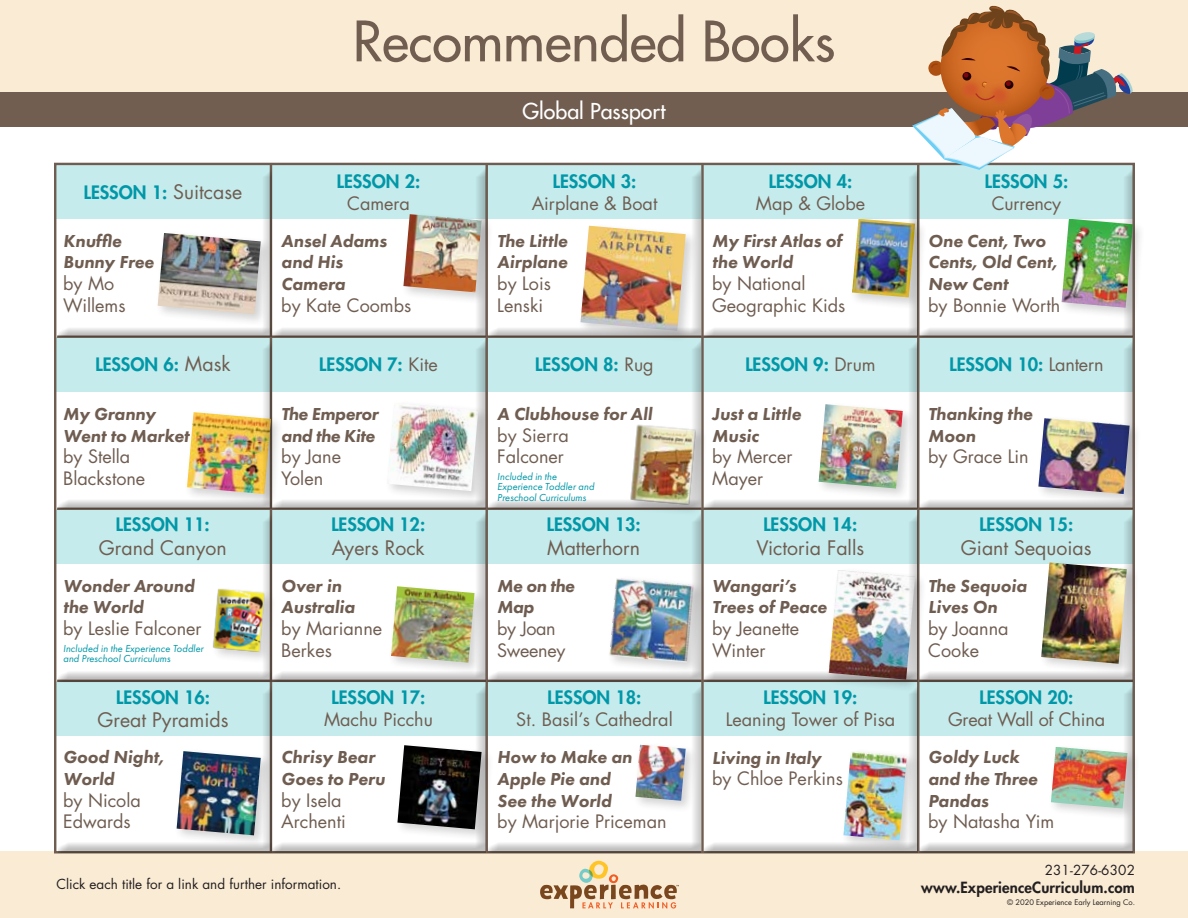
<style>
.page{position:relative;width:1188px;height:918px;background:#fff}
.page>*{position:absolute;margin:0;border:0;box-sizing:border-box;transform-origin:0 0}
.t1{font:54.15px "Futura";color:#715e51}
.t2{font:21.45px "Futura";color:#fff}
.t3{font:19.5px "Futura";color:#6f5d51}
.t4{font:18px/21.6px "Futura";color:#6f5d51}
.t5{font:italic 800 18px/21.6px "Futura PT";color:#6f5d51}
.t6{font:800 18px "Futura";color:#0098a8}
.t7{font:italic 800 18px/21.6px "Futura PT";letter-spacing:-.02em;color:#6f5d51}
.t8{font:18px/21.6px "Futura";letter-spacing:-.02em;color:#6f5d51}
.t9{font:800 15px "Futura";letter-spacing:.01em;color:#231f20}
.t10{font:13.5px "Futura";color:#231f20}
.t11{font:italic 10.5px/10.5px "Futura PT";color:#0098a8}
.t12{font:7.5px "Futura";color:#231f20}
.s1{font-weight:400;font-size:19.5px;color:#6f5d51}
.s2{font-weight:400;color:#6f5d51}
</style>
<div class="page">
<div style="left:0;top:851px;width:1188px;height:67px;background:#faebd4"></div>
<hr style="left:486px;top:165px;width:2px;height:687px;background:#6f5d51">
<hr style="left:701px;top:165px;width:3px;height:687px;background:#6f5d51">
<hr style="left:917px;top:165px;width:2px;height:687px;background:#6f5d51">
<hr style="left:270px;top:165px;width:2px;height:687px;background:#6f5d51">
<div style="left:0;top:0;width:1188px;height:93px;background:#faebd4"></div>
<div style="left:0;top:92px;width:1188px;height:35px;background:#715e51"></div>
<svg style="left:912px;top:5px;width:221px;height:161px"></svg>
<svg style="left:540px;top:861px;width:139px;height:48px"></svg>
<div style="left:1048px;top:744px;width:92px;height:77px;background:#231f20;opacity:.2"></div>
<div style="left:1038px;top:560px;width:101px;height:116px;background:#231f20;opacity:.2"></div>
<div style="left:1035px;top:415px;width:107px;height:91px;background:#231f20;opacity:.2"></div>
<div style="left:629px;top:423px;width:79px;height:94px;background:#231f20;opacity:.2"></div>
<div style="left:1059px;top:216px;width:87px;height:105px;background:#231f20;opacity:.2"></div>
<div style="left:271px;top:166px;width:216px;height:173px;background:#231f20;opacity:.29"></div>
<div style="left:57px;top:166px;width:216px;height:173px;background:#231f20;opacity:.29"></div>
<div style="left:487px;top:166px;width:216px;height:173px;background:#231f20;opacity:.29"></div>
<div style="left:704px;top:166px;width:215px;height:173px;background:#231f20;opacity:.29"></div>
<div style="left:918px;top:166px;width:216px;height:173px;background:#231f20;opacity:.29"></div>
<div style="left:271px;top:339px;width:216px;height:172px;background:#231f20;opacity:.29"></div>
<div style="left:57px;top:339px;width:216px;height:172px;background:#231f20;opacity:.29"></div>
<div style="left:487px;top:339px;width:216px;height:172px;background:#231f20;opacity:.29"></div>
<div style="left:704px;top:339px;width:215px;height:172px;background:#231f20;opacity:.29"></div>
<div style="left:918px;top:339px;width:216px;height:172px;background:#231f20;opacity:.29"></div>
<div style="left:271px;top:512px;width:216px;height:171px;background:#231f20;opacity:.29"></div>
<div style="left:57px;top:512px;width:216px;height:171px;background:#231f20;opacity:.29"></div>
<div style="left:487px;top:512px;width:216px;height:171px;background:#231f20;opacity:.29"></div>
<div style="left:704px;top:512px;width:215px;height:171px;background:#231f20;opacity:.29"></div>
<div style="left:918px;top:512px;width:216px;height:171px;background:#231f20;opacity:.29"></div>
<div style="left:271px;top:683px;width:216px;height:171px;background:#231f20;opacity:.29"></div>
<div style="left:57px;top:683px;width:216px;height:171px;background:#231f20;opacity:.29"></div>
<div style="left:487px;top:683px;width:216px;height:171px;background:#231f20;opacity:.29"></div>
<div style="left:704px;top:683px;width:215px;height:171px;background:#231f20;opacity:.29"></div>
<div style="left:918px;top:683px;width:216px;height:171px;background:#231f20;opacity:.29"></div>
<h1 class="t1" style="left:353px;top:6px;width:484px">Recommended Books</h1>
<p class="t6" style="left:84px;top:181px;width:160px">LESSON 1: <span class="s1">Suitcase</span></p>
<p class="t5" style="left:63px;top:230px;width:92px">Knuffle<br>Bunny Free</p>
<p class="t4" style="left:63px;top:272px;width:64px">by Mo<br>Willems</p>
<p class="t6" style="left:337px;top:169px;width:85px">LESSON 2:</p>
<p class="t4" style="left:347px;top:192px;width:64px">Camera</p>
<p class="t5" style="left:281px;top:230px;width:107px">Ansel Adams and His<br>Camera</p>
<p class="t4" style="left:281px;top:294px;width:132px">by Kate Coombs</p>
<p class="t2" style="left:522px;top:97px;width:145px">Global Passport</p>
<p class="t6" style="left:553px;top:169px;width:85px">LESSON 3:</p>
<p class="t4" style="left:532px;top:192px;width:127px">Airplane &amp; Boat</p>
<p class="t5" style="left:497px;top:230px;width:72px">The Little<br>Airplane</p>
<p class="t4" style="left:497px;top:272px;width:55px">by Lois<br>Lenski</p>
<p class="t6" style="left:769px;top:169px;width:85px">LESSON 4:</p>
<p class="t4" style="left:756px;top:192px;width:111px">Map &amp; Globe</p>
<p class="t5" style="left:712px;top:230px;width:131px">My First Atlas of the World</p>
<p class="t4" style="left:712px;top:272px;width:135px">by National<br>Geographic Kids</p>
<p class="t6" style="left:985px;top:169px;width:85px">LESSON 5:</p>
<p class="t4" style="left:992px;top:192px;width:71px">Currency</p>
<p class="t5" style="left:928px;top:230px;width:131px">One Cent, Two<br>Cents, Old Cent,<br>New Cent</p>
<p class="t4" style="left:928px;top:294px;width:134px">by Bonnie Worth</p>
<p class="t6" style="left:95px;top:352px;width:137px">LESSON 6: <span class="s1">Mask</span></p>
<p class="t6" style="left:319px;top:352px;width:120px">LESSON 7: <span class="s2">Kite</span></p>
<p class="t6" style="left:535px;top:352px;width:120px">LESSON 8: <span class="s2">Rug</span></p>
<p class="t6" style="left:745px;top:352px;width:132px">LESSON 9: <span class="s2">Drum</span></p>
<p class="t6" style="left:949px;top:352px;width:156px">LESSON 10: <span class="s2">Lantern</span></p>
<p class="t5" style="left:63px;top:403px;width:128px">My Granny<br>Went to Market</p>
<p class="t4" style="left:63px;top:446px;width:84px">by Stella<br>Blackstone</p>
<p class="t6" style="left:116px;top:512px;width:95px">LESSON 11:</p>
<p class="t3" style="left:99px;top:534px;width:129px">Grand Canyon</p>
<p class="t5" style="left:63px;top:575px;width:133px">Wonder Around the World</p>
<p class="t4" style="left:63px;top:617px;width:140px">by Leslie Falconer</p>
<p class="t11" style="left:63px;top:643px;width:142px">Included in the Experience Toddler and Preschool Curriculums</p>
<p class="t6" style="left:116px;top:685px;width:95px">LESSON 16:</p>
<p class="t3" style="left:98px;top:707px;width:133px">Great Pyramids</p>
<p class="t5" style="left:63px;top:746px;width:102px">Good Night,<br>World</p>
<p class="t4" style="left:63px;top:789px;width:79px">by Nicola<br>Edwards</p>
<p class="t7" style="left:281px;top:403px;width:99px">The Emperor and the Kite</p>
<p class="t4" style="left:281px;top:446px;width:61px">by Jane<br>Yolen</p>
<p class="t6" style="left:331px;top:512px;width:95px">LESSON 12:</p>
<p class="t3" style="left:332px;top:534px;width:94px">Ayers Rock</p>
<p class="t5" style="left:281px;top:575px;width:75px">Over in<br>Australia</p>
<p class="t4" style="left:281px;top:617px;width:102px">by Marianne<br>Berkes</p>
<p class="t6" style="left:332px;top:686px;width:95px">LESSON 17:</p>
<p class="t4" style="left:324px;top:708px;width:110px">Machu Picchu</p>
<p class="t5" style="left:281px;top:746px;width:105px">Chrisy Bear<br>Goes to Peru</p>
<p class="t4" style="left:281px;top:789px;width:66px">by Isela<br>Archenti</p>
<p class="t10" style="left:56px;top:875px;width:286px">Click each title for a link and further information.</p>
<p class="t5" style="left:497px;top:403px;width:157px">A Clubhouse for All</p>
<p class="t4" style="left:497px;top:424px;width:73px">by Sierra<br>Falconer</p>
<p class="t11" style="left:497px;top:471px;width:99px">Included in the<br>Experience Toddler and<br>Preschool Curriculums</p>
<p class="t6" style="left:547px;top:512px;width:95px">LESSON 13:</p>
<p class="t3" style="left:547px;top:534px;width:94px">Matterhorn</p>
<p class="t7" style="left:497px;top:575px;width:79px">Me on the<br>Map</p>
<p class="t8" style="left:497px;top:617px;width:70px">by Joan<br>Sweeney</p>
<p class="t6" style="left:548px;top:686px;width:95px">LESSON 18:</p>
<p class="t4" style="left:516px;top:708px;width:158px">St. Basil’s Cathedral</p>
<p class="t5" style="left:497px;top:746px;width:136px">How to Make an<br>Apple Pie and<br>See the World</p>
<p class="t4" style="left:497px;top:811px;width:171px">by Marjorie Priceman</p>
<p class="t5" style="left:712px;top:403px;width:90px">Just a Little<br>Music</p>
<p class="t4" style="left:712px;top:446px;width:82px">by Mercer<br>Mayer</p>
<p class="t6" style="left:763px;top:512px;width:95px">LESSON 14:</p>
<p class="t3" style="left:756px;top:534px;width:109px">Victoria Falls</p>
<p class="t5" style="left:712px;top:575px;width:116px">Wangari’s<br>Trees of Peace</p>
<p class="t4" style="left:712px;top:617px;width:89px">by Jeanette<br>Winter</p>
<p class="t6" style="left:764px;top:686px;width:95px">LESSON 19:</p>
<p class="t4" style="left:726px;top:708px;width:171px">Leaning Tower of Pisa</p>
<p class="t5" style="left:712px;top:747px;width:111px">Living in Italy</p>
<p class="t4" style="left:712px;top:768px;width:132px">by Chloe Perkins</p>
<p class="t5" style="left:928px;top:403px;width:106px">Thanking the<br>Moon</p>
<p class="t4" style="left:928px;top:446px;width:102px">by Grace Lin</p>
<p class="t6" style="left:979px;top:512px;width:95px">LESSON 15:</p>
<p class="t3" style="left:961px;top:534px;width:132px">Giant Sequoias</p>
<p class="t5" style="left:928px;top:575px;width:100px">The Sequoia<br>Lives On</p>
<p class="t4" style="left:928px;top:617px;width:82px">by Joanna<br>Cooke</p>
<p class="t6" style="left:980px;top:686px;width:95px">LESSON 20:</p>
<p class="t4" style="left:948px;top:708px;width:159px">Great Wall of China</p>
<p class="t5" style="left:928px;top:746px;width:111px">Goldy Luck and the Three<br>Pandas</p>
<p class="t4" style="left:928px;top:811px;width:128px">by Natasha Yim</p>
<p class="t10" style="left:1045px;top:861px;width:92px">231-276-6302</p>
<p class="t9" style="left:921px;top:877px;width:215px">www.ExperienceCurriculum.com</p>
<p class="t12" style="left:1007px;top:897px;width:129px">© 2020 Experience Early Learning Co.</p>
</div>
